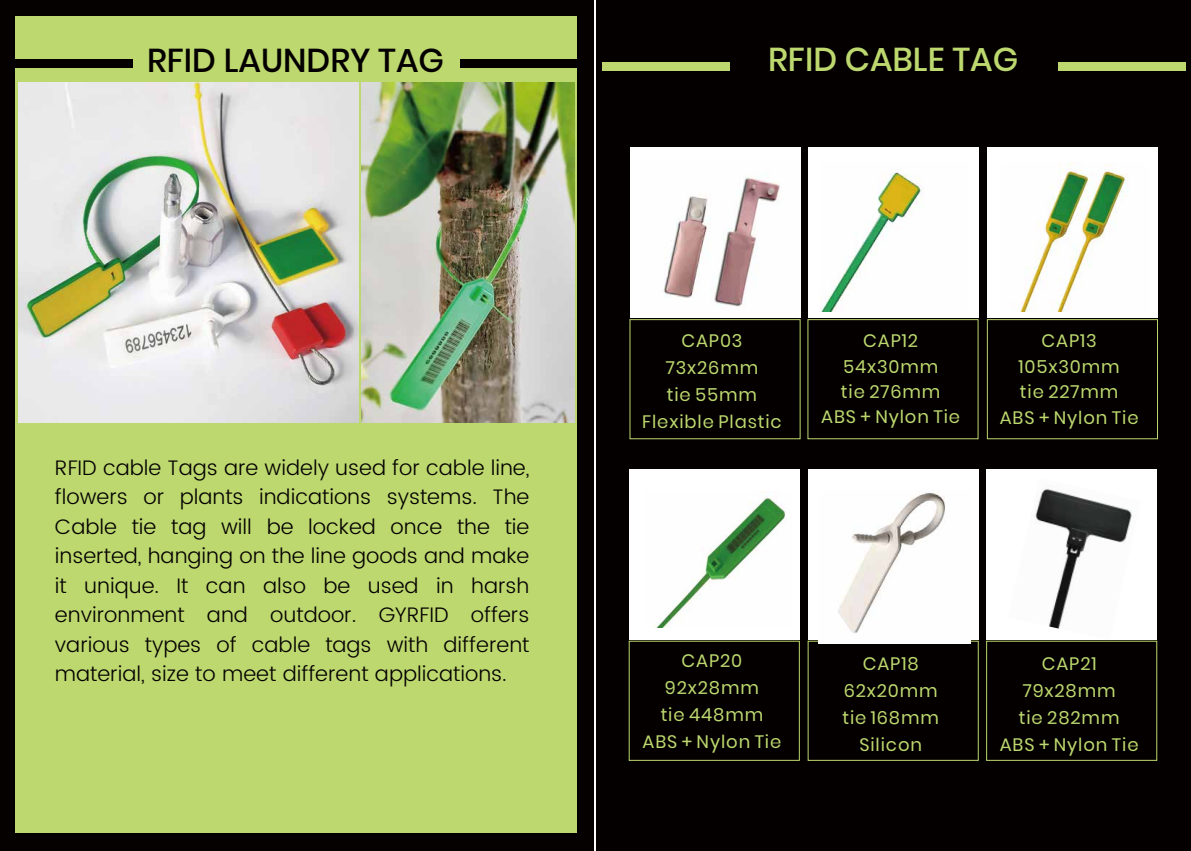
<style>
.page{position:relative;width:1191px;height:851px;background:#fff}
.page>*{position:absolute;margin:0;border:0;box-sizing:border-box;transform-origin:0 0}
.t1{font:500 33px "Poppins";color:#040000}
.t2{font:500 33px "Poppins";color:#bcd86e}
.t3{font:300 21px/29.4px "Poppins";color:#050101;text-align:justify}
.t4{font:18px/27px "Poppins";letter-spacing:.05em;color:#bcd86e;text-align:center}
</style>
<div class="page">
<div style="left:597px;top:0;width:594px;height:850px;background:#040000"></div>
<div style="left:629px;top:469px;width:170px;height:171px;background:#fff"></div>
<div style="left:808px;top:469px;width:170px;height:171px;background:#fff"></div>
<div style="left:986px;top:469px;width:170px;height:171px;background:#fff"></div>
<div style="left:630px;top:147px;width:170px;height:170px;background:#fff"></div>
<div style="left:808px;top:147px;width:170px;height:170px;background:#fff"></div>
<div style="left:987px;top:147px;width:170px;height:170px;background:#fff"></div>
<div style="left:1058px;top:62px;width:127px;height:8px;background:#bcd86e"></div>
<div style="left:602px;top:62px;width:128px;height:8px;background:#bcd86e"></div>
<div style="left:629px;top:319px;width:171px;height:120px;border:1px solid #bcd86e"></div>
<div style="left:807px;top:319px;width:171px;height:120px;border:1px solid #bcd86e"></div>
<div style="left:987px;top:319px;width:170px;height:120px;border:1px solid #bcd86e"></div>
<div style="left:986px;top:640px;width:171px;height:120px;border:1px solid #bcd86e"></div>
<div style="left:0;top:0;width:593px;height:850px;background:#050101"></div>
<div style="left:15px;top:16px;width:561px;height:816px;background:#bcd86e"></div>
<div style="left:460px;top:60px;width:128px;height:8px;background:#050101"></div>
<div style="left:5px;top:60px;width:127px;height:8px;background:#050101"></div>
<img style="left:19px;top:82px;width:340px;height:340px">
<img style="left:362px;top:82px;width:212px;height:340px">
<img style="left:654px;top:491px;width:132px;height:137px">
<img style="left:1020px;top:163px;width:108px;height:148px">
<img style="left:818px;top:492px;width:153px;height:151px">
<img style="left:663px;top:177px;width:117px;height:130px">
<img style="left:820px;top:172px;width:104px;height:139px">
<img style="left:1035px;top:488px;width:97px;height:141px">
<h1 class="t1" style="left:147px;top:41px;width:298px">RFID LAUNDRY TAG</h1>
<h1 class="t2" style="left:768px;top:40px;width:251px">RFID CABLE TAG</h1>
<p class="t3" style="left:55px;top:453px;width:476px">RFID cable Tags are widely used for cable line, flowers or plants indications systems. The Cable tie tag will be locked once the tie inserted, hanging on the line goods and make it unique. It can also be used in harsh environment and outdoor. GYRFID offers various types of cable tags with different material, size to meet different applications.</p>
<p class="t4" style="left:681px;top:327px;width:63px">CAP03</p>
<p class="t4" style="left:642px;top:381px;width:141px">tie 55mm<br>Flexible Plastic</p>
<p class="t4" style="left:665px;top:354px;width:94px">73x26mm</p>
<p class="t4" style="left:863px;top:327px;width:56px">CAP12</p>
<p class="t4" style="left:821px;top:379px;width:140px;line-height:25.2px">tie 276mm<br>ABS + Nylon Tie</p>
<p class="t4" style="left:843px;top:353px;width:97px">54x30mm</p>
<p class="t4" style="left:1041px;top:327px;width:57px">CAP13</p>
<p class="t4" style="left:999px;top:379px;width:140px;line-height:25.5px">tie 227mm<br>ABS + Nylon Tie</p>
<p class="t4" style="left:1018px;top:353px;width:103px">105x30mm</p>
<p class="t4" style="left:642px;top:647px;width:140px">CAP20<br>92x28mm<br>tie 448mm<br>ABS + Nylon Tie</p>
<p class="t4" style="left:862px;top:649px;width:57px">CAP18</p>
<p class="t4" style="left:842px;top:676px;width:98px;text-align:left">62x20mm tie 168mm</p>
<p class="t4" style="left:859px;top:731px;width:64px">Silicon</p>
<p class="t4" style="left:1022px;top:649px;width:94px">CAP21<br>79x28mm</p>
<p class="t4" style="left:1018px;top:703px;width:102px">tie 282mm</p>
<p class="t4" style="left:999px;top:731px;width:140px">ABS + Nylon Tie</p>
</div>
